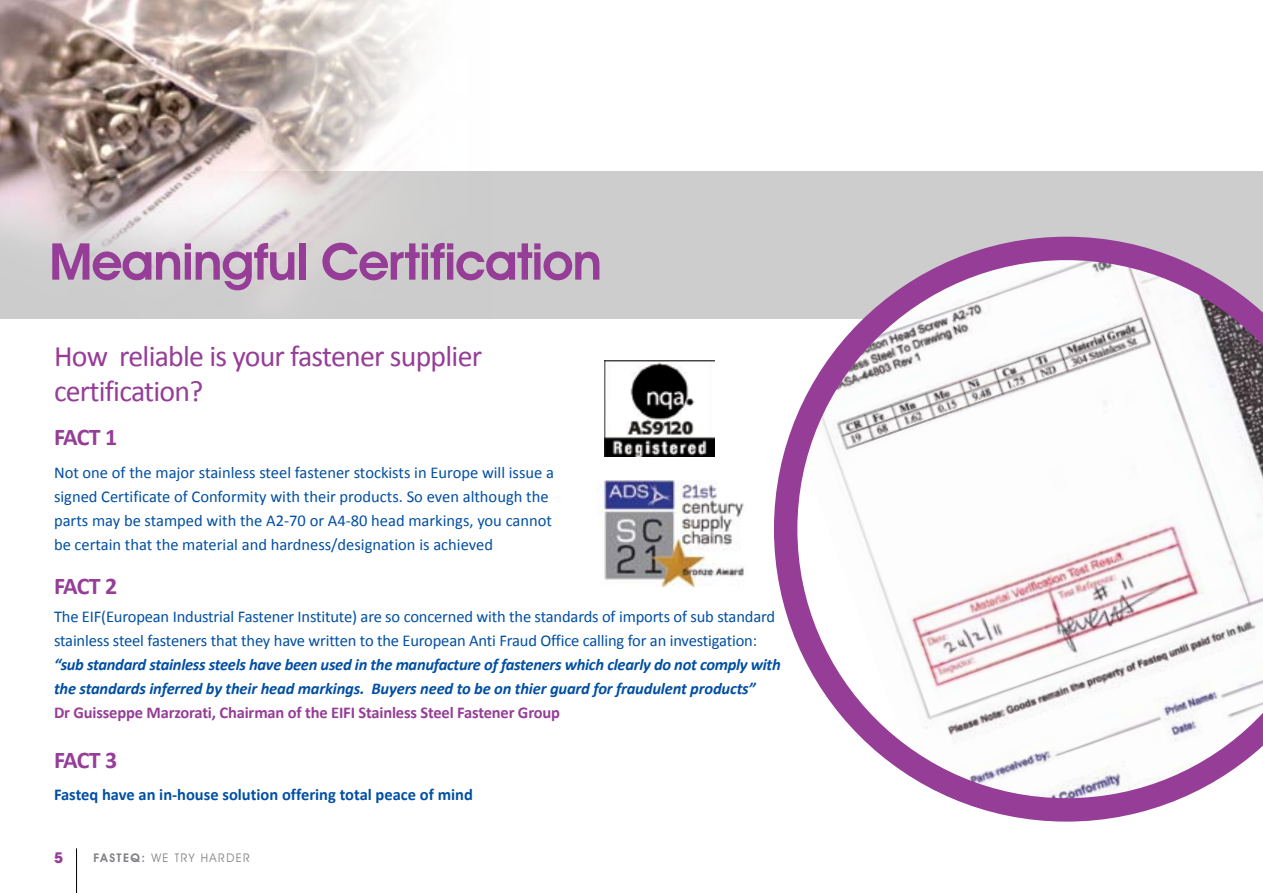
<style>
.page{position:relative;width:1263px;height:893px;background:#fff}
.page>*{position:absolute;margin:0;border:0;box-sizing:border-box;transform-origin:0 0}
.t1{font:600 51px "Avant Garde IT Cby BT";letter-spacing:-.02em;color:#963d97}
.t2{font:29.85px/35.8px "Calibri";letter-spacing:-.025em;color:#963d97}
.t3{font:700 24px "Calibri";color:#963d97}
.t4{font:16.5px/24px "Calibri";letter-spacing:-.01em;color:#004fa3}
.t5{font:italic 700 16.5px/24px "Calibri";letter-spacing:-.015em;color:#004fa3}
.t6{font:700 16.5px "Calibri";letter-spacing:-.01em;color:#963d97}
.t7{font:700 16.5px "Calibri";color:#004fa3}
.t8{font:700 15px "Avant Garde IT Cby BT";color:#963d97}
.t9{font:12px "Avant Garde IT Cby BT";letter-spacing:.12em;color:#808285}
.s1{font-weight:600}
</style>
<div class="page">
<div style="left:0;top:172px;width:1263px;height:147px;background:#cdcdcd"></div>
<img style="left:0;top:0;width:491px;height:289px">
<svg style="left:774px;top:237px;width:489px;height:585px"></svg>
<img style="left:597px;top:480px;width:147px;height:107px">
<img style="left:605px;top:360px;width:109px;height:96px">
<hr style="left:76px;top:848px;width:1px;height:45px;background:#000">
<h1 class="t1" style="left:49px;top:231px;width:554px">Meaningful Certification</h1>
<h2 class="t2" style="left:54px;top:336px;width:430px">How reliable is your fastener supplier certification?</h2>
<h3 class="t3" style="left:54px;top:423px;width:65px">Fact 1</h3>
<p class="t4" style="left:54px;top:460px;width:501px">Not one of the major stainless steel fastener stockists in Europe will issue a signed Certificate of Conformity with their products. So even although the parts may be stamped with the A2-70 or A4-80 head markings, you cannot be certain that the material and hardness/designation is achieved</p>
<h3 class="t3" style="left:54px;top:571px;width:65px">Fact 2</h3>
<p class="t4" style="left:54px;top:604px;width:723px">The EIF(European Industrial Fastener Institute) are so concerned with the standards of imports of sub standard stainless steel fasteners that they have written to the European Anti Fraud Office calling for an investigation:</p>
<p class="t5" style="left:54px;top:652px;width:728px">“sub standard stainless steels have been used in the manufacture of fasteners which clearly do not comply with the standards inferred by their head markings. Buyers need to be on thier guard for fraudulent products”</p>
<p class="t6" style="left:54px;top:702px;width:508px">Dr Guisseppe Marzorati, Chairman of the EIFI Stainless Steel Fastener Group</p>
<h3 class="t3" style="left:54px;top:745px;width:65px">Fact 3</h3>
<p class="t7" style="left:54px;top:785px;width:420px">Fasteq have an in-house solution offering total peace of mind</p>
<p class="t8" style="left:54px;top:849px;width:10px">5</p>
<p class="t9" style="left:93px;top:851px;width:158px"><span class="s1">Fasteq:</span> WE TRY HARDER</p>
</div>
